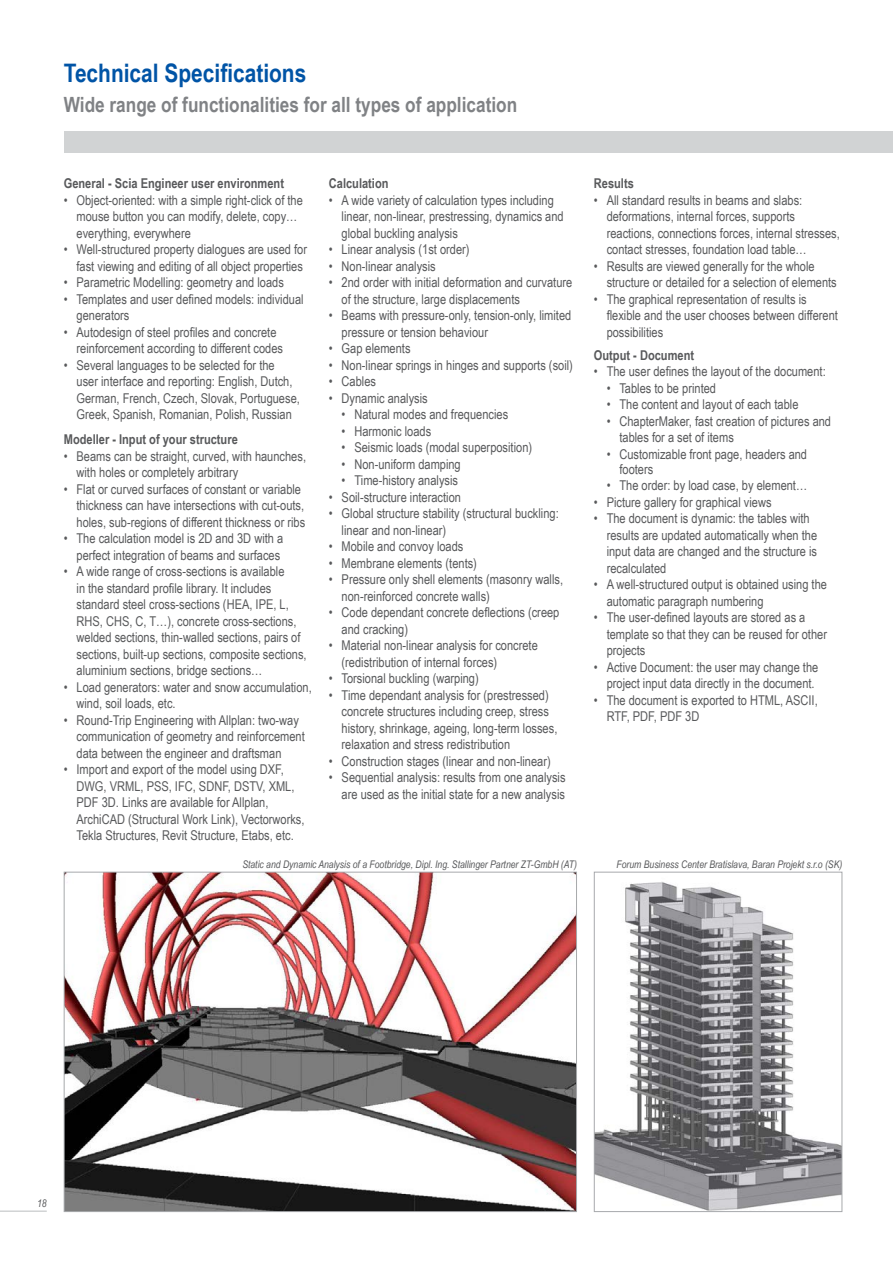
<style>
.page{position:relative;width:893px;height:1263px;background:#fff}
.page>*{position:absolute;margin:0;border:0;box-sizing:border-box;transform-origin:0 0}
.t1{font:700 25.5px "Arial Narrow";color:#0054a6}
.t2{font:700 21px "Arial Narrow";color:#808285}
.t3{font:13.5px/16.5px "Arial Narrow";color:#58595b}
.t4{font:700 13.5px "Arial Narrow";color:#58595b}
.t5{font:italic 10.5px "Arial Narrow";color:#58595b}
</style>
<div class="page">
<div style="left:64px;top:132px;width:829px;height:21px;background:#d1d3d4"></div>
<hr style="left:0;top:1210px;width:47px;height:2px;background:#d1d3d4">
<img style="left:66px;top:874px;width:509px;height:336px">
<img style="left:596px;top:882px;width:244px;height:328px">
<div style="left:594px;top:872px;width:248px;height:340px;border:1px solid #a7a9ac"></div>
<h1 class="t1" style="left:64px;top:54px;width:244px">Technical Specifications</h1>
<h2 class="t2" style="left:64px;top:89px;width:455px">Wide range of functionalities for all types of application</h2>
<p class="t4" style="left:64px;top:173px;width:222px">General - Scia Engineer user environment</p>
<p class="t3" style="left:77px;top:191px;width:228px;text-indent:-13px">• Object-oriented: with a simple right-click of the mouse button you can modify, delete, copy… everything, everywhere</p>
<p class="t3" style="left:77px;top:241px;width:232px;text-indent:-13px">• Well-structured property dialogues are used for fast viewing and editing of all object properties</p>
<p class="t3" style="left:64px;top:274px;width:222px">• Parametric Modelling: geometry and loads</p>
<p class="t3" style="left:77px;top:290px;width:229px;text-indent:-13px">• Templates and user defined models: individual generators</p>
<p class="t3" style="left:77px;top:323px;width:208px;text-indent:-13px">• Autodesign of steel profiles and concrete reinforcement according to different codes</p>
<p class="t3" style="left:77px;top:356px;width:225px;text-indent:-13px">• Several languages to be selected for the<br>user interface and reporting: English, Dutch, German, French, Czech, Slovak, Portuguese, Greek, Spanish, Romanian, Polish, Russian</p>
<p class="t4" style="left:64px;top:429px;width:176px">Modeller - Input of your structure</p>
<p class="t3" style="left:77px;top:447px;width:231px;text-indent:-13px">• Beams can be straight, curved, with haunches, with holes or completely arbitrary</p>
<p class="t3" style="left:77px;top:480px;width:230px;text-indent:-13px">• Flat or curved surfaces of constant or variable thickness can have intersections with cut-outs, holes, sub-regions of different thickness or ribs</p>
<p class="t3" style="left:64px;top:530px;width:221px;text-align:right">• The calculation model is 2D and 3D with a perfect integration of beams and surfaces</p>
<p class="t3" style="left:77px;top:563px;width:232px;text-indent:-13px">• A wide range of cross-sections is available<br>in the standard profile library. It includes standard steel cross-sections (HEA, IPE, L, RHS, CHS, C, T…), concrete cross-sections, welded sections, thin-walled sections, pairs of sections, built-up sections, composite sections, aluminium sections, bridge sections…</p>
<p class="t3" style="left:77px;top:678px;width:237px;text-indent:-13px">• Load generators: water and snow accumulation, wind, soil loads, etc.</p>
<p class="t3" style="left:77px;top:711px;width:230px;text-indent:-13px">• Round-Trip Engineering with Allplan: two-way communication of geometry and reinforcement data between the engineer and draftsman</p>
<p class="t3" style="left:77px;top:761px;width:230px;text-indent:-13px">• Import and export of the model using DXF, DWG, VRML, PSS, IFC, SDNF, DSTV, XML, PDF 3D. Links are available for Allplan, ArchiCAD (Structural Work Link), Vectorworks, Tekla Structures, Revit Structure, Etabs, etc.</p>
<p class="t4" style="left:329px;top:173px;width:61px">Calculation</p>
<p class="t3" style="left:342px;top:191px;width:224px;text-indent:-13px">• A wide variety of calculation types including linear, non-linear, prestressing, dynamics and global buckling analysis</p>
<p class="t3" style="left:329px;top:241px;width:142px">• Linear analysis (1st order)</p>
<p class="t3" style="left:329px;top:257px;width:108px">• Non-linear analysis</p>
<p class="t3" style="left:342px;top:274px;width:232px;text-indent:-13px">• 2nd order with initial deformation and curvature of the structure, large displacements</p>
<p class="t3" style="left:342px;top:307px;width:231px;text-indent:-13px">• Beams with pressure-only, tension-only, limited pressure or tension behaviour</p>
<p class="t3" style="left:329px;top:340px;width:83px">• Gap elements</p>
<p class="t3" style="left:329px;top:356px;width:246px">• Non-linear springs in hinges and supports (soil)</p>
<p class="t3" style="left:329px;top:373px;width:49px">• Cables</p>
<p class="t3" style="left:329px;top:389px;width:100px">• Dynamic analysis</p>
<p class="t3" style="left:342px;top:406px;width:168px">• Natural modes and frequencies</p>
<p class="t3" style="left:342px;top:422px;width:91px">• Harmonic loads</p>
<p class="t3" style="left:342px;top:439px;width:192px">• Seismic loads (modal superposition)</p>
<p class="t3" style="left:342px;top:455px;width:121px">• Non-uniform damping</p>
<p class="t3" style="left:342px;top:472px;width:118px">• Time-history analysis</p>
<p class="t3" style="left:329px;top:488px;width:134px">• Soil-structure interaction</p>
<p class="t3" style="left:342px;top:505px;width:219px;text-indent:-13px">• Global structure stability (structural buckling: linear and non-linear)</p>
<p class="t3" style="left:329px;top:538px;width:136px">• Mobile and convoy loads</p>
<p class="t3" style="left:329px;top:554px;width:150px">• Membrane elements (tents)</p>
<p class="t3" style="left:342px;top:571px;width:223px;text-indent:-13px">• Pressure only shell elements (masonry walls, non-reinforced concrete walls)</p>
<p class="t3" style="left:342px;top:604px;width:219px;text-indent:-13px">• Code dependant concrete deflections (creep and cracking)</p>
<p class="t3" style="left:342px;top:637px;width:198px;text-indent:-13px">• Material non-linear analysis for concrete (redistribution of internal forces)</p>
<p class="t3" style="left:329px;top:670px;width:151px">• Torsional buckling (warping)</p>
<p class="t3" style="left:342px;top:686px;width:217px;text-indent:-13px">• Time dependant analysis for (prestressed) concrete structures including creep, stress history, shrinkage, ageing, long-term losses, relaxation and stress redistribution</p>
<p class="t3" style="left:329px;top:752px;width:223px">• Construction stages (linear and non-linear)</p>
<p class="t3" style="left:329px;top:769px;width:238px;text-align:right">• Sequential analysis: results from one analysis are used as the initial state for a new analysis</p>
<p class="t4" style="left:594px;top:173px;width:41px">Results</p>
<p class="t3" style="left:607px;top:191px;width:235px;text-indent:-13px">• All standard results in beams and slabs: deformations, internal forces, supports reactions, connections forces, internal stresses, contact stresses, foundation load table…</p>
<p class="t3" style="left:607px;top:257px;width:232px;text-indent:-13px">• Results are viewed generally for the whole structure or detailed for a selection of elements</p>
<p class="t3" style="left:607px;top:290px;width:233px;text-indent:-13px">• The graphical representation of results is flexible and the user chooses between different possibilities</p>
<p class="t4" style="left:594px;top:345px;width:102px">Output - Document</p>
<p class="t3" style="left:594px;top:363px;width:233px">• The user defines the layout of the document:</p>
<p class="t3" style="left:607px;top:379px;width:111px">• Tables to be printed</p>
<p class="t3" style="left:607px;top:396px;width:193px">• The content and layout of each table</p>
<p class="t3" style="left:619px;top:412px;width:213px;text-indent:-13px">• ChapterMaker, fast creation of pictures and tables for a set of items</p>
<p class="t3" style="left:619px;top:446px;width:189px;line-height:15px;text-indent:-13px">• Customizable front page, headers and footers</p>
<p class="t3" style="left:607px;top:477px;width:202px">• The order: by load case, by element…</p>
<p class="t3" style="left:594px;top:493px;width:179px">• Picture gallery for graphical views</p>
<p class="t3" style="left:607px;top:510px;width:212px;text-indent:-13px">• The document is dynamic: the tables with results are updated automatically when the input data are changed and the structure is recalculated</p>
<p class="t3" style="left:607px;top:576px;width:222px;text-indent:-13px">• A well-structured output is obtained using the automatic paragraph numbering</p>
<p class="t3" style="left:607px;top:609px;width:222px;text-indent:-13px">• The user-defined layouts are stored as a template so that they can be reused for other projects</p>
<p class="t3" style="left:594px;top:658px;width:226px;text-align:right">• Active Document: the user may change the project input data directly in the document.</p>
<p class="t3" style="left:607px;top:691px;width:213px;text-indent:-13px">• The document is exported to HTML, ASCII,<br>RTF, PDF, PDF 3D</p>
<p class="t5" style="left:242px;top:856px;width:336px">Static and Dynamic Analysis of a Footbridge, Dipl. Ing. Stallinger Partner ZT-GmbH (AT)</p>
<p class="t5" style="left:616px;top:856px;width:227px">Forum Business Center Bratislava, Baran Projekt s.r.o (SK)</p>
<p class="t5" style="left:37px;top:1196px;width:11px">18</p>
</div>
